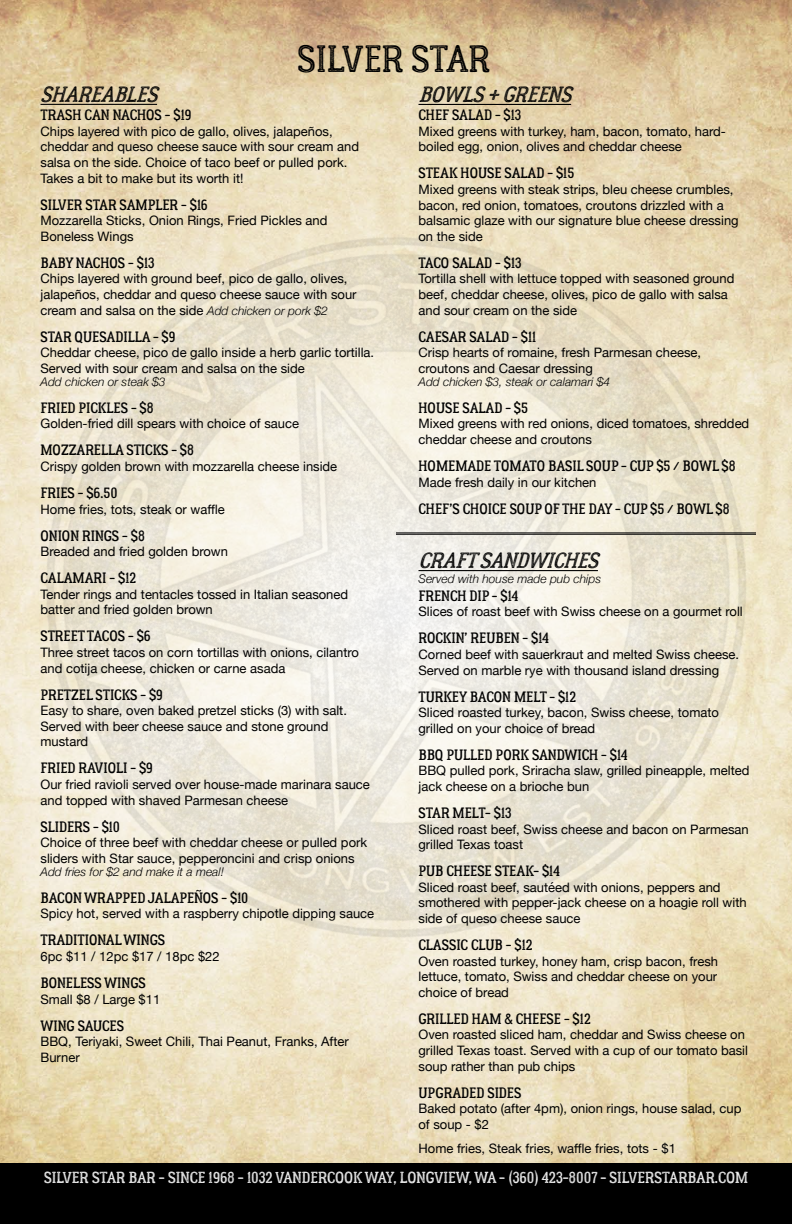
<style>
.page{position:relative;width:792px;height:1224px;background:#fff}
.page>*{position:absolute;margin:0;border:0;box-sizing:border-box;transform-origin:0 0}
.t1{font:38px "Lumberjack Inline Rough";color:#000}
.t2{font:italic 22px "Lumberjack Inline Rough";color:#000}
.t3{font:16px "Lumberjack Inline Rough";color:#fff}
.t4{font:15px "Lumberjack Rough";color:#000}
.t5{font:13px/15.6px "Helvetica Neue";color:#000}
.t6{font:italic 300 12px "Helvetica Neue";color:#000}
.s1{font-weight:300;font-style:italic;font-size:12px}
</style>
<div class="page">
<img style="left:0;top:0;width:792px;height:1164px">
<div style="left:0;top:1164px;width:792px;height:60px;background:#000"></div>
<img style="left:0;top:137px;width:792px;height:902px">
<hr style="left:418px;top:104px;width:153px;height:1px;background:#000">
<hr style="left:40px;top:104px;width:117px;height:1px;background:#000">
<hr style="left:396px;top:534px;width:360px;height:1px;background:#000">
<hr style="left:396px;top:533px;width:360px;height:1px;background:#000">
<hr style="left:418px;top:570px;width:180px;height:1px;background:#000">
<h1 class="t1" style="left:297px;top:35px;width:194px">SILVER STAR</h1>
<h2 class="t2" style="left:418px;top:81px;width:162px">BOWLS+GREENS</h2>
<p class="t4" style="left:418px;top:106px;width:104px">CHEF SALAD - $13</p>
<p class="t5" style="left:418px;top:124px;width:309px">Mixed greens with turkey, ham, bacon, tomato, hard&shy;boiled egg, onion, olives and cheddar cheese</p>
<p class="t4" style="left:418px;top:164px;width:157px">STEAK HOUSE SALAD - $15</p>
<p class="t5" style="left:418px;top:182px;width:322px">Mixed greens with steak strips, bleu cheese crumbles, bacon, red onion, tomatoes, croutons drizzled with a balsamic glaze with our signature blue cheese dressing on the side</p>
<p class="t4" style="left:418px;top:253px;width:105px">TACO SALAD - $13</p>
<p class="t5" style="left:418px;top:272px;width:317px">Tortilla shell with lettuce topped with seasoned ground beef, cheddar cheese, olives, pico de gallo with salsa and sour cream on the side</p>
<p class="t4" style="left:418px;top:327px;width:119px">CAESAR SALAD - $11</p>
<p class="t5" style="left:418px;top:346px;width:284px">Crisp hearts of romaine, fresh Parmesan cheese, croutons and Caesar dressing</p>
<p class="t6" style="left:418px;top:372px;width:193px">Add chicken $3, steak or calamari $4</p>
<p class="t4" style="left:418px;top:398px;width:111px">HOUSE SALAD - $5</p>
<p class="t5" style="left:418px;top:417px;width:332px">Mixed greens with red onions, diced tomatoes, shredded cheddar cheese and croutons</p>
<p class="t4" style="left:418px;top:457px;width:319px">HOMEMADE TOMATO BASIL SOUP - CUP $5 / BOWL $8</p>
<p class="t5" style="left:418px;top:475px;width:179px">Made fresh daily in our kitchen</p>
<p class="t4" style="left:418px;top:499px;width:313px">CHEF’S CHOICE SOUP OF THE DAY - CUP $5 / BOWL $8</p>
<h2 class="t2" style="left:40px;top:81px;width:126px">SHAREABLES</h2>
<p class="t4" style="left:40px;top:106px;width:153px">TRASH CAN NACHOS - $19</p>
<p class="t5" style="left:40px;top:124px;width:320px">Chips layered with pico de gallo, olives, jalapeños, cheddar and queso cheese sauce with sour cream and salsa on the side. Choice of taco beef or pulled pork.<br>Takes a bit to make but its worth it!</p>
<p class="t4" style="left:40px;top:195px;width:169px">SILVER STAR SAMPLER - $16</p>
<p class="t5" style="left:40px;top:213px;width:288px">Mozzarella Sticks, Onion Rings, Fried Pickles and<br>Boneless Wings</p>
<p class="t4" style="left:40px;top:253px;width:116px">BABY NACHOS - $13</p>
<p class="t5" style="left:40px;top:272px;width:318px">Chips layered with ground beef, pico de gallo, olives, jalapeños, cheddar and queso cheese sauce with sour cream and salsa on the side <span class="s1">Add chicken or pork $2</span></p>
<p class="t4" style="left:40px;top:327px;width:137px">STAR QUESADILLA - $9</p>
<p class="t5" style="left:40px;top:345px;width:335px">Cheddar cheese, pico de gallo inside a herb garlic tortilla.<br>Served with sour cream and salsa on the side</p>
<p class="t6" style="left:40px;top:372px;width:127px">Add chicken or steak $3</p>
<p class="t4" style="left:40px;top:398px;width:115px">FRIED PICKLES - $8</p>
<p class="t5" style="left:40px;top:417px;width:260px">Golden-fried dill spears with choice of sauce</p>
<p class="t4" style="left:40px;top:441px;width:155px">MOZZARELLA STICKS - $8</p>
<p class="t5" style="left:40px;top:459px;width:298px">Crispy golden brown with mozzarella cheese inside</p>
<p class="t4" style="left:40px;top:484px;width:79px">FRIES - $6.50</p>
<p class="t5" style="left:40px;top:502px;width:186px">Home fries, tots, steak or waffle</p>
<p class="t4" style="left:40px;top:526px;width:106px">ONION RINGS - $8</p>
<p class="t5" style="left:40px;top:544px;width:189px">Breaded and fried golden brown</p>
<p class="t4" style="left:40px;top:569px;width:97px">CALAMARI - $12</p>
<p class="t5" style="left:40px;top:587px;width:309px">Tender rings and tentacles tossed in Italian seasoned batter and fried golden brown</p>
<p class="t4" style="left:40px;top:627px;width:112px">STREET TACOS - $6</p>
<p class="t5" style="left:40px;top:645px;width:320px">Three street tacos on corn tortillas with onions, cilantro and cotija cheese, chicken or carne asada</p>
<p class="t4" style="left:40px;top:685px;width:124px">PRETZEL STICKS - $9</p>
<p class="t5" style="left:40px;top:703px;width:308px">Easy to share, oven baked pretzel sticks (3) with salt.<br>Served with beer cheese sauce and stone ground mustard</p>
<p class="t4" style="left:40px;top:759px;width:114px">FRIED RAVIOLI - $9</p>
<p class="t5" style="left:40px;top:777px;width:331px">Our fried ravioli served over house-made marinara sauce and topped with shaved Parmesan cheese</p>
<p class="t4" style="left:40px;top:817px;width:81px">SLIDERS - $10</p>
<p class="t5" style="left:40px;top:835px;width:328px">Choice of three beef with cheddar cheese or pulled pork sliders with Star sauce, pepperoncini and crisp onions</p>
<p class="t6" style="left:40px;top:862px;width:185px">Add fries for $2 and make it a meal!</p>
<p class="t4" style="left:40px;top:888px;width:209px">BACON WRAPPED JALAPEÑOS - $10</p>
<p class="t5" style="left:40px;top:907px;width:335px">Spicy hot, served with a raspberry chipotle dipping sauce</p>
<p class="t4" style="left:40px;top:931px;width:126px">TRADITIONAL WINGS</p>
<p class="t5" style="left:40px;top:949px;width:181px">6pc $11 / 12pc $17 / 18pc $22</p>
<p class="t4" style="left:40px;top:974px;width:107px">BONELESS WINGS</p>
<p class="t5" style="left:40px;top:992px;width:121px">Small $8 / Large $11</p>
<p class="t4" style="left:40px;top:1016px;width:85px">WING SAUCES</p>
<p class="t5" style="left:40px;top:1034px;width:310px">BBQ, Teriyaki, Sweet Chili, Thai Peanut, Franks, After<br>Burner</p>
<h2 class="t2" style="left:418px;top:547px;width:189px">CRAFTSANDWICHES</h2>
<p class="t6" style="left:418px;top:569px;width:184px">Served with house made pub chips</p>
<p class="t4" style="left:418px;top:586px;width:101px">FRENCH DIP - $14</p>
<p class="t5" style="left:418px;top:605px;width:326px">Slices of roast beef with Swiss cheese on a gourmet roll</p>
<p class="t4" style="left:418px;top:629px;width:132px">ROCKIN’ REUBEN - $14</p>
<p class="t5" style="left:418px;top:647px;width:322px">Corned beef with sauerkraut and melted Swiss cheese.<br>Served on marble rye with thousand island dressing</p>
<p class="t4" style="left:418px;top:687px;width:159px">TURKEY BACON MELT - $12</p>
<p class="t5" style="left:418px;top:706px;width:302px">Sliced roasted turkey, bacon, Swiss cheese, tomato grilled on your choice of bread</p>
<p class="t4" style="left:418px;top:745px;width:211px">BBQ PULLED PORK SANDWICH - $14</p>
<p class="t5" style="left:418px;top:764px;width:333px">BBQ pulled pork, Sriracha slaw, grilled pineapple, melted jack cheese on a brioche bun</p>
<p class="t4" style="left:418px;top:804px;width:95px">STAR MELT- $13</p>
<p class="t5" style="left:418px;top:822px;width:332px">Sliced roast beef, Swiss cheese and bacon on Parmesan grilled Texas toast</p>
<p class="t4" style="left:418px;top:862px;width:143px">PUB CHEESE STEAK- $14</p>
<p class="t5" style="left:418px;top:880px;width:330px">Sliced roast beef, sautéed with onions, peppers and smothered with pepper-jack cheese on a hoagie roll with side of queso cheese sauce</p>
<p class="t4" style="left:418px;top:936px;width:116px">CLASSIC CLUB - $12</p>
<p class="t5" style="left:418px;top:954px;width:301px;text-align:justify">Oven roasted turkey, honey ham, crisp bacon, fresh lettuce, tomato, Swiss and cheddar cheese on your choice of bread</p>
<p class="t4" style="left:418px;top:1009px;width:174px">GRILLED HAM &amp; CHEESE - $12</p>
<p class="t5" style="left:418px;top:1028px;width:331px">Oven roasted sliced ham, cheddar and Swiss cheese on grilled Texas toast. Served with a cup of our tomato basil soup rather than pub chips</p>
<p class="t4" style="left:418px;top:1083px;width:104px">UPGRADED SIDES</p>
<p class="t5" style="left:418px;top:1102px;width:324px">Baked potato (after 4pm), onion rings, house salad, cup of soup - $2</p>
<p class="t5" style="left:418px;top:1142px;width:259px">Home fries, Steak fries, waffle fries, tots - $1</p>
<p class="t3" style="left:44px;top:1168px;width:705px">SILVER STAR BAR - SINCE 1968 - 1032 VANDERCOOK WAY, LONGVIEW, WA - (360) 423-8007 - SILVERSTARBAR.COM</p>
</div>
